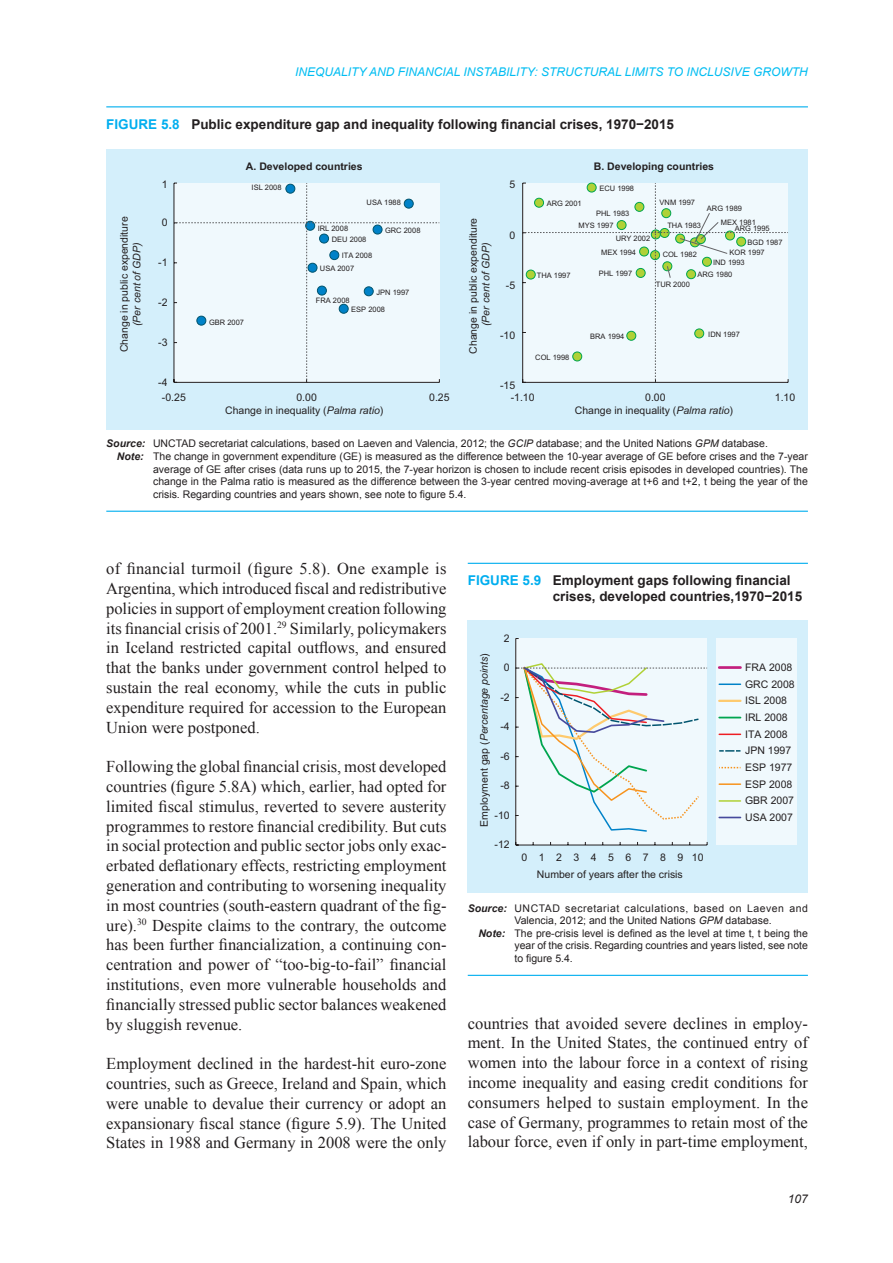
<style>
.page{position:relative;width:893px;height:1263px;background:#fff}
.page>*{position:absolute;margin:0;border:0;box-sizing:border-box;transform-origin:0 0}
.body_text{font:16.5px/19.8px "Times New Roman";color:#231f20;text-align:justify}
.chart_title{font:700 13.5px/16.2px "Arial";color:#231f20}
.t1{font:italic 12px "Arial";color:#01bdf2}
.t2{font:italic 12px "Arial";color:#231f20}
.chart_note{font:10.5px/16.6px "Arial";color:#231f20;text-align:justify}
.chart_source{font:10.5px "Arial";color:#231f20}
.chart_source-2{font:10.5px/12.6px "Arial";letter-spacing:.045em;color:#231f20}
.t3{font:700 10.5px "Arial";color:#231f20}
.t4{font:italic 10.5px "Arial";color:#231f20}
.chart_note-2{font:10.5px "Arial";letter-spacing:1.095em;color:#231f20}
.t5{font:7.5px "Arial";color:#231f20}
.s1{color:#00aeef}
.s2{font-style:italic}
.s3{font-weight:700;font-style:italic}
.s4{font-style:normal}
</style>
<div class="page">
<hr style="left:106px;top:106px;width:702px;height:1px;background:#00aeef">
<hr style="left:106px;top:511px;width:702px;height:1px;background:#00aeef">
<div style="left:106px;top:149px;width:702px;height:280px;background:#d4effb"></div>
<div style="left:174px;top:183px;width:266px;height:200px;background:#f0f9fd"></div>
<svg style="left:522px;top:183px;width:267px;height:200px;background:#e8f3f3"></svg>
<hr style="left:468px;top:563px;width:340px;height:1px;background:#00aeef">
<hr style="left:468px;top:975px;width:340px;height:1px;background:#00aeef">
<div style="left:468px;top:621px;width:340px;height:272px;background:#d4effb"></div>
<div style="left:716px;top:638px;width:81px;height:207px;background:#f0f9fd"></div>
<div style="left:516px;top:638px;width:191px;height:207px;background:#f0f9fd"></div>
<hr style="left:515px;top:638px;width:1px;height:207px;background:#231f20">
<hr style="left:516px;top:845px;width:191px;height:1px;background:#231f20">
<hr style="left:719px;top:666px;width:21px;height:3px;background:#c31f7e">
<hr style="left:719px;top:683px;width:21px;height:2px;background:#0082c8">
<hr style="left:719px;top:700px;width:21px;height:2px;background:#feca6e">
<svg style="left:719px;top:717px;width:21px;height:1px"></svg>
<hr style="left:719px;top:733px;width:21px;height:2px;background:#ee1d23">
<svg style="left:719px;top:750px;width:21px;height:2px"></svg>
<svg style="left:719px;top:767px;width:22px;height:1px"></svg>
<hr style="left:719px;top:783px;width:21px;height:2px;background:#f7931d">
<hr style="left:719px;top:800px;width:21px;height:2px;background:#b0d136">
<svg style="left:719px;top:817px;width:21px;height:1px"></svg>
<svg style="left:516px;top:662px;width:191px;height:171px"></svg>
<p class="t1" style="left:295px;top:64px;width:514px">INEQUALITY AND FINANCIAL INSTABILITY: STRUCTURAL LIMITS TO INCLUSIVE GROWTH</p>
<p class="chart_title" style="left:106px;top:116px;width:569px"><span class="s1">FIGURE 5.8</span> Public expenditure gap and inequality following financial crises, 1970−2015</p>
<p class="chart_note" style="left:118px;top:352px;width:137px;line-height:12.6px;text-align:center;rotate:-90deg">Change in public expenditure <span class="s2">(Per cent of GDP)</span></p>
<p class="chart_note" style="left:162px;top:176px;width:7px">1</p>
<p class="chart_note" style="left:162px;top:214px;width:7px">0</p>
<p class="chart_note" style="left:158px;top:254px;width:11px">-1</p>
<p class="chart_note" style="left:158px;top:294px;width:11px">-2</p>
<p class="chart_note" style="left:158px;top:334px;width:11px">-3</p>
<p class="chart_note" style="left:158px;top:374px;width:11px">-4</p>
<p class="t3" style="left:246px;top:159px;width:118px">A. Developed countries</p>
<p class="t5" style="left:252px;top:183px;width:32px">ISL 2008</p>
<p class="t5" style="left:209px;top:318px;width:37px">GBR 2007</p>
<p class="t5" style="left:367px;top:198px;width:36px">USA 1988</p>
<p class="t5" style="left:318px;top:223px;width:32px">IRL 2008</p>
<p class="t5" style="left:342px;top:251px;width:32px">ITA 2008</p>
<p class="t5" style="left:332px;top:234px;width:36px">DEU 2008</p>
<p class="t5" style="left:320px;top:263px;width:36px">USA 2007</p>
<p class="t5" style="left:385px;top:225px;width:37px">GRC 2008</p>
<p class="t5" style="left:376px;top:287px;width:34px">JPN 1997</p>
<p class="t5" style="left:351px;top:304px;width:35px">ESP 2008</p>
<p class="t5" style="left:316px;top:295px;width:35px">FRA 2008</p>
<p class="chart_note" style="left:162px;top:389px;width:25px">-0.25</p>
<p class="chart_note" style="left:296px;top:389px;width:22px">0.00</p>
<p class="chart_note" style="left:429px;top:389px;width:22px">0.25</p>
<p class="chart_note" style="left:225px;top:402px;width:160px">Change in inequality (<span class="s2">Palma ratio</span>)</p>
<p class="chart_note" style="left:467px;top:354px;width:137px;line-height:12.6px;text-align:center;rotate:-90deg">Change in public expenditure <span class="s2">(Per cent of GDP)</span></p>
<p class="t3" style="left:594px;top:159px;width:122px">B. Developing countries</p>
<p class="chart_note" style="left:509px;top:176px;width:7px">5</p>
<p class="t5" style="left:599px;top:183px;width:36px">ECU 1998</p>
<p class="chart_note" style="left:509px;top:227px;width:7px">0</p>
<p class="t5" style="left:547px;top:198px;width:37px">ARG 2001</p>
<p class="t5" style="left:596px;top:209px;width:35px">PHL 1983</p>
<p class="t5" style="left:578px;top:221px;width:37px">MYS 1997</p>
<p class="t5" style="left:660px;top:198px;width:37px">VNM 1997</p>
<p class="t5" style="left:667px;top:221px;width:35px">THA 1983</p>
<p class="t5" style="left:707px;top:204px;width:37px">ARG 1989</p>
<p class="t5" style="left:735px;top:224px;width:37px">ARG 1995</p>
<p class="t5" style="left:721px;top:217px;width:37px">MEX 1981</p>
<p class="t5" style="left:616px;top:233px;width:36px">URY 2002</p>
<p class="t5" style="left:747px;top:237px;width:37px">BGD 1987</p>
<p class="t5" style="left:601px;top:247px;width:37px">MEX 1994</p>
<p class="t5" style="left:663px;top:249px;width:36px">COL 1982</p>
<p class="t5" style="left:730px;top:248px;width:37px">KOR 1997</p>
<p class="t5" style="left:713px;top:258px;width:33px">IND 1993</p>
<p class="t5" style="left:537px;top:270px;width:35px">THA 1997</p>
<p class="t5" style="left:599px;top:269px;width:35px">PHL 1997</p>
<p class="t5" style="left:697px;top:270px;width:37px">ARG 1980</p>
<p class="chart_note" style="left:506px;top:277px;width:11px">-5</p>
<p class="t5" style="left:656px;top:279px;width:36px">TUR 2000</p>
<p class="chart_note" style="left:500px;top:327px;width:17px">-10</p>
<p class="t5" style="left:590px;top:331px;width:36px">BRA 1994</p>
<p class="t5" style="left:708px;top:329px;width:33px">IDN 1997</p>
<p class="t5" style="left:535px;top:352px;width:36px">COL 1998</p>
<p class="chart_note" style="left:500px;top:377px;width:17px">-15</p>
<p class="chart_note" style="left:511px;top:389px;width:25px">-1.10</p>
<p class="chart_note" style="left:645px;top:389px;width:22px">0.00</p>
<p class="chart_note" style="left:775px;top:389px;width:22px">1.10</p>
<p class="chart_note" style="left:575px;top:402px;width:160px">Change in inequality (<span class="s2">Palma ratio</span>)</p>
<p class="chart_source" style="left:106px;top:437px;width:663px"><span class="s3">Source:</span> UNCTAD secretariat calculations, based on Laeven and Valencia, 2012; the <span class="s2">GCIP</span> database; and the United Nations <span class="s2">GPM</span> database.</p>
<p class="chart_note" style="left:153px;top:450px;width:656px;line-height:12.6px;text-indent:-36px"><span class="s3">Note:</span> The change in government expenditure (GE) is measured as the difference between the 10-year average of GE before crises and the 7-year average of GE after crises (data runs up to 2015, the 7-year horizon is chosen to include recent crisis episodes in developed countries). The change in the Palma ratio is measured as the difference between the 3-year centred moving-average at t+6 and t+2, t being the year of the crisis. Regarding countries and years shown, see note to figure 5.4.</p>
<p class="body_text" style="left:106px;top:558px;width:342px">of financial turmoil (figure 5.8). One example is Argentina, which introduced fiscal and redistributive policies in support of employment creation following its financial crisis of 2001.<sup>29</sup> Similarly, policymakers in Iceland restricted capital outflows, and ensured that the banks under government control helped to sustain the real economy, while the cuts in public expenditure required for accession to the European Union were postponed.</p>
<p class="body_text" style="left:106px;top:756px;width:342px">Following the global financial crisis, most developed countries (figure 5.8A) which, earlier, had opted for limited fiscal stimulus, reverted to severe austerity programmes to restore financial credibility. But cuts in social protection and public sector jobs only exac&shy;erbated deflationary effects, restricting employment generation and contributing to worsening inequality in most countries (south-eastern quadrant of the fig&shy;ure).<sup>30</sup> Despite claims to the contrary, the outcome has been further financialization, a continuing con&shy;centration and power of “too-big-to-fail” financial institutions, even more vulnerable households and financially stressed public sector balances weakened by sluggish revenue.</p>
<p class="body_text" style="left:106px;top:1053px;width:342px">Employment declined in the hardest-hit euro-zone countries, such as Greece, Ireland and Spain, which were unable to devalue their currency or adopt an expansionary fiscal stance (figure 5.9). The United States in 1988 and Germany in 2008 were the only</p>
<p class="chart_title" style="left:553px;top:573px;width:251px;text-indent:-85px"><span class="s1">FIGURE 5.9</span> Employment gaps following financial crises, developed countries,1970−2015</p>
<p class="chart_note" style="left:504px;top:630px;width:7px">2</p>
<p class="t4" style="left:477px;top:827px;width:175px;rotate:-90deg"><span class="s4">Employment gap (</span>Percentage points<span class="s4">)</span></p>
<p class="chart_note" style="left:504px;top:659px;width:7px">0</p>
<p class="chart_note" style="left:500px;top:689px;width:11px">-2</p>
<p class="chart_note" style="left:500px;top:718px;width:11px">-4</p>
<p class="chart_note" style="left:500px;top:748px;width:11px">-6</p>
<p class="chart_note" style="left:500px;top:777px;width:11px">-8</p>
<p class="chart_note" style="left:495px;top:807px;width:17px">-10</p>
<p class="chart_note" style="left:495px;top:836px;width:17px">-12</p>
<p class="chart_note-2" style="left:521px;top:850px;width:184px">012345678910</p>
<p class="chart_note" style="left:537px;top:866px;width:147px">Number of years after the crisis</p>
<p class="chart_note" style="left:745px;top:659px;width:51px;text-align:left">FRA 2008<br>GRC 2008<br>ISL 2008<br>IRL 2008<br>ITA 2008<br>JPN 1997<br>ESP 1977<br>ESP 2008<br>GBR 2007<br>USA 2007</p>
<p class="chart_source-2" style="left:514px;top:902px;width:295px;text-indent:-47px"><span class="s3">Source:</span> UNCTAD secretariat calculations, based on Laeven and<br>Valencia, 2012; and the United Nations <span class="s2">GPM</span> database.</p>
<p class="chart_note" style="left:514px;top:927px;width:295px;line-height:12.6px;text-indent:-36px"><span class="s3">Note:</span> The pre-crisis level is defined as the level at time t, t being the year of the crisis. Regarding countries and years listed, see note to figure 5.4.</p>
<p class="body_text" style="left:468px;top:1013px;width:342px">countries that avoided severe declines in employ&shy;ment. In the United States, the continued entry of women into the labour force in a context of rising income inequality and easing credit conditions for consumers helped to sustain employment. In the case of Germany, programmes to retain most of the labour force, even if only in part-time employment,</p>
<p class="t2" style="left:788px;top:1191px;width:22px">107</p>
</div>
